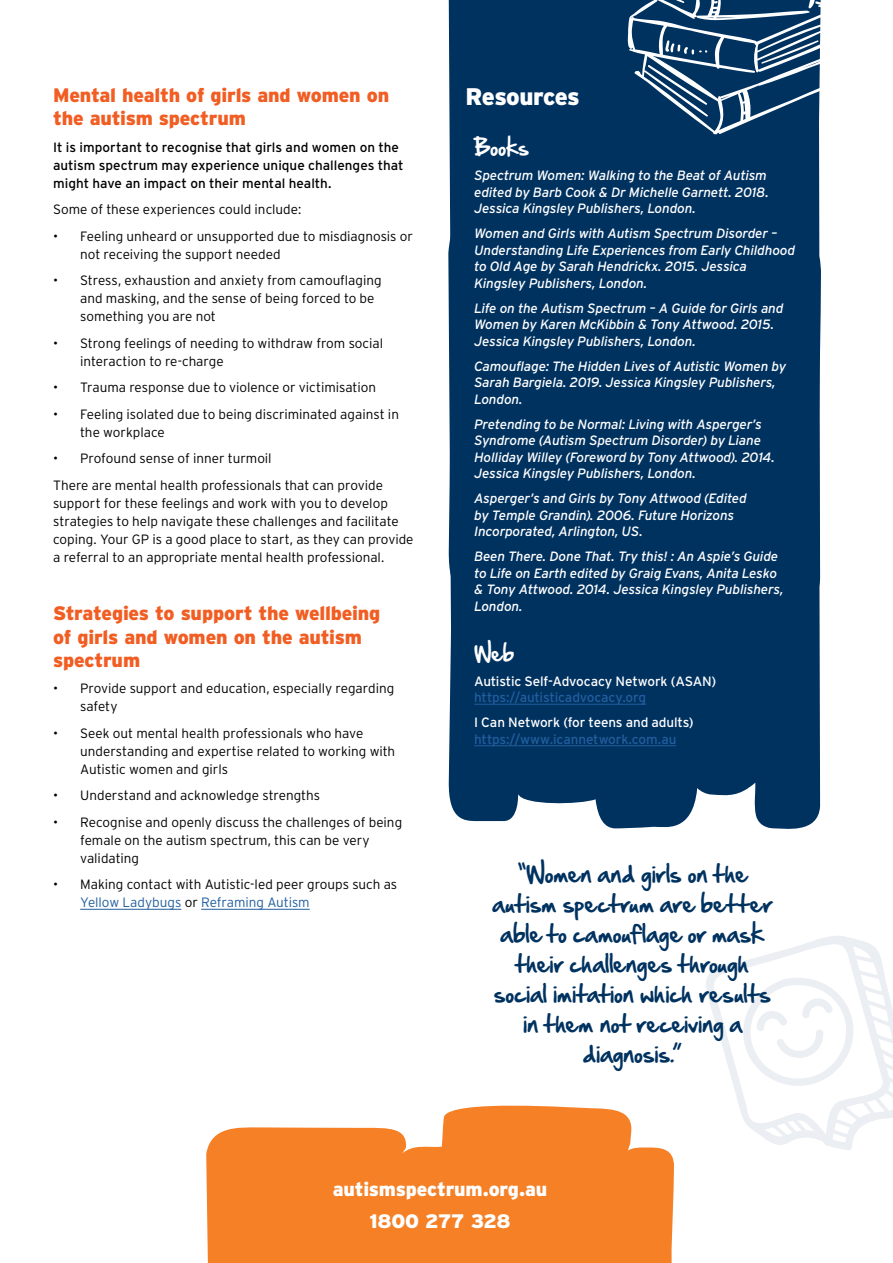
<style>
.page{position:relative;width:893px;height:1263px;background:#fff}
.page>*{position:absolute;margin:0;border:0;box-sizing:border-box;transform-origin:0 0}
.t1{font:900 24px "Interstate";letter-spacing:-.03em;color:#fff}
.t2{font:21px/30px "Hand Of Sean";letter-spacing:-.005em;color:#003260;text-align:center}
.t3{font:900 19.5px/23.4px "Interstate";letter-spacing:-.01em;color:#f15d22}
.t4{font:900 19.5px/32px "Interstate";letter-spacing:-.01em;color:#fff;text-align:center}
.t5{font:19.5px "Hand Of Sean";letter-spacing:-.02em;color:#fff}
.t6{font:300 13.5px/18px "Interstate";color:#000}
.t7{font:italic 13.5px/16.5px "Interstate";letter-spacing:-.01em;color:#fff}
.t8{font:13.5px/18px "Interstate";color:#000}
.t9{font:13.5px "Interstate";letter-spacing:-.01em;color:#fff}
.t10{font:13.5px "Interstate";letter-spacing:-.01em;color:#215e9e}
.s1{color:#215e9e}
</style>
<div class="page">
<svg style="left:706px;top:936px;width:187px;height:214px"></svg>
<svg style="left:448px;top:613px;width:373px;height:216px;background:#14426c"></svg>
<div style="left:448px;top:0;width:373px;height:613px;background:#003260"></div>
<hr style="left:474px;top:704px;width:172px;height:1px;background:#215e9e">
<hr style="left:474px;top:745px;width:202px;height:1px;background:#215e9e">
<hr style="left:80px;top:909px;width:101px;height:1px;background:#215e9e">
<hr style="left:201px;top:909px;width:109px;height:1px;background:#215e9e">
<svg style="left:628px;top:0;width:193px;height:134px;background:#335b80"></svg>
<svg style="left:206px;top:1105px;width:468px;height:158px;background:#f69244"></svg>
<h3 class="t3" style="left:53px;top:83px;width:338px">Mental health of girls and women on the autism spectrum</h3>
<p class="t8" style="left:53px;top:138px;width:352px">It is important to recognise that girls and women on the autism spectrum may experience unique challenges that might have an impact on their mental health.</p>
<p class="t6" style="left:53px;top:200px;width:250px">Some of these experiences could include:</p>
<p class="t6" style="left:80px;top:227px;width:334px;text-indent:-27px">• Feeling unheard or unsupported due to misdiagnosis or not receiving the support needed</p>
<p class="t6" style="left:80px;top:271px;width:303px;text-indent:-27px">• Stress, exhaustion and anxiety from camouflaging and masking, and the sense of being forced to be something you are not</p>
<p class="t6" style="left:80px;top:334px;width:304px;text-indent:-27px">• Strong feelings of needing to withdraw from social interaction to re-charge</p>
<p class="t6" style="left:53px;top:378px;width:324px">• Trauma response due to violence or victimisation</p>
<p class="t6" style="left:80px;top:405px;width:320px;text-indent:-27px">• Feeling isolated due to being discriminated against in the workplace</p>
<p class="t6" style="left:53px;top:445px;width:331px;line-height:26.5px">• Profound sense of inner turmoil<br>There are mental health professionals that can provide</p>
<p class="t6" style="left:53px;top:494px;width:362px">support for these feelings and work with you to develop strategies to help navigate these challenges and facilitate coping. Your GP is a good place to start, as they can provide a referral to an appropriate mental health professional.</p>
<h3 class="t3" style="left:53px;top:601px;width:329px">Strategies to support the wellbeing of girls and women on the autism spectrum</h3>
<p class="t6" style="left:80px;top:679px;width:316px;text-indent:-27px">• Provide support and education, especially regarding safety</p>
<p class="t6" style="left:80px;top:724px;width:317px;text-indent:-27px">• Seek out mental health professionals who have understanding and expertise related to working with<br>Autistic women and girls</p>
<p class="t6" style="left:53px;top:786px;width:268px">• Understand and acknowledge strengths</p>
<p class="t6" style="left:80px;top:813px;width:324px;text-indent:-27px">• Recognise and openly discuss the challenges of being female on the autism spectrum, this can be very validating</p>
<p class="t6" style="left:80px;top:875px;width:319px;text-indent:-27px">• Making contact with Autistic-led peer groups such as<br><span class="s1">Yellow Ladybugs</span> or <span class="s1">Reframing Autism</span></p>
<h1 class="t1" style="left:466px;top:83px;width:116px">Resources</h1>
<h3 class="t5" style="left:474px;top:130px;width:57px">Books</h3>
<p class="t7" style="left:474px;top:167px;width:296px">Spectrum Women: Walking to the Beat of Autism edited by Barb Cook &amp; Dr Michelle Garnett. 2018.<br>Jessica Kingsley Publishers, London.</p>
<p class="t7" style="left:474px;top:225px;width:323px">Women and Girls with Autism Spectrum Disorder – Understanding Life Experiences from Early Childhood to Old Age by Sarah Hendrickx. 2015. Jessica Kingsley Publishers, London.</p>
<p class="t7" style="left:474px;top:300px;width:311px">Life on the Autism Spectrum – A Guide for Girls and<br>Women by Karen McKibbin &amp; Tony Attwood. 2015.<br>Jessica Kingsley Publishers, London.</p>
<p class="t7" style="left:474px;top:358px;width:314px">Camouflage: The Hidden Lives of Autistic Women by<br>Sarah Bargiela. 2019. Jessica Kingsley Publishers,<br>London.</p>
<p class="t7" style="left:474px;top:416px;width:302px">Pretending to be Normal: Living with Asperger’s Syndrome (Autism Spectrum Disorder) by Liane Holliday Willey (Foreword by Tony Attwood). 2014.<br>Jessica Kingsley Publishers, London.</p>
<p class="t7" style="left:474px;top:490px;width:274px">Asperger’s and Girls by Tony Attwood (Edited by Temple Grandin). 2006. Future Horizons<br>Incorporated, Arlington, US.</p>
<p class="t7" style="left:474px;top:548px;width:311px">Been There. Done That. Try this! : An Aspie’s Guide to Life on Earth edited by Graig Evans, Anita Lesko &amp; Tony Attwood. 2014. Jessica Kingsley Publishers, London.</p>
<h3 class="t5" style="left:474px;top:636px;width:42px">Web</h3>
<p class="t9" style="left:474px;top:674px;width:244px">Autistic Self-Advocacy Network (ASAN)</p>
<p class="t10" style="left:474px;top:690px;width:174px">https://autisticadvocacy.org</p>
<p class="t9" style="left:474px;top:715px;width:221px">I Can Network (for teens and adults)</p>
<p class="t10" style="left:474px;top:732px;width:204px">https://www.icannetwork.com.au</p>
<h2 class="t2" style="left:492px;top:859px;width:282px">“Women and girls on the autism spectrum are better able to camouflage or mask their challenges through social imitation which results in them not receiving a diagnosis.”</h2>
<h3 class="t4" style="left:333px;top:1173px;width:216px">autismspectrum.org.au<br>1800 277 328</h3>
</div>
